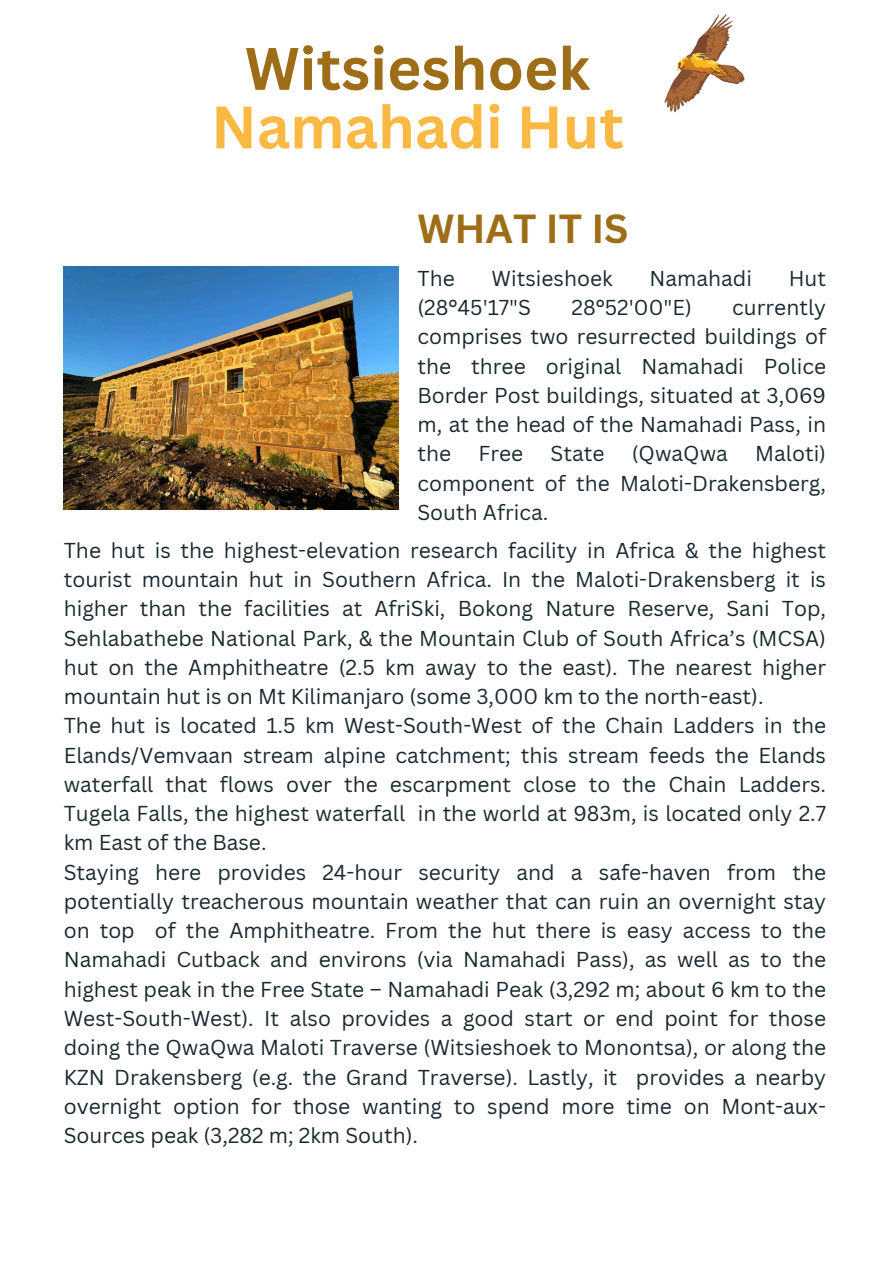
<style>
.page{position:relative;width:894px;height:1264px;background:#fff}
.page>*{position:absolute;margin:0;border:0;box-sizing:border-box;transform-origin:0 0}
.t1{font:700 58.5px/58.5px "Canva Sans";color:#9d6d17;text-align:center}
.t2{font:700 39.45px "Canva Sans";color:#9d6d17}
.t3{font:21px/29.2px "Canva Sans";color:#1a2930;text-align:justify}
.s1{color:#fbb843}
</style>
<div class="page">
<img style="left:64px;top:266px;width:334px;height:243px">
<img style="left:664px;top:14px;width:81px;height:99px">
<p class="t1" style="left:211px;top:38px;width:414px">Witsieshoek<br><span class="s1">Namahadi Hut</span></p>
<p class="t2" style="left:417px;top:201px;width:212px">WHAT IT IS</p>
<p class="t3" style="left:417px;top:263px;width:39px">The</p>
<p class="t3" style="left:491px;top:263px;width:122px">Witsieshoek</p>
<p class="t3" style="left:649px;top:263px;width:104px">Namahadi</p>
<p class="t3" style="left:788px;top:263px;width:39px">Hut</p>
<p class="t3" style="left:417px;top:292px;width:115px">(28°45'17"S</p>
<p class="t3" style="left:571px;top:292px;width:122px">28°52'00"E)</p>
<p class="t3" style="left:417px;top:292px;width:410px;text-indent:315px">currently comprises two resurrected buildings of the three original Namahadi Police Border Post buildings, situated at 3,069 m, at the head of the Namahadi Pass, in the</p>
<p class="t3" style="left:417px;top:438px;width:410px;text-indent:338px">Maloti) component of the Maloti-Drakensberg, South Africa.</p>
<p class="t3" style="left:478px;top:438px;width:46px">Free</p>
<p class="t3" style="left:550px;top:438px;width:55px">State</p>
<p class="t3" style="left:631px;top:438px;width:98px">(QwaQwa</p>
<h1 class="t3" style="left:64px;top:535px;width:763px">The hut is the highest-elevation research facility in Africa &amp; the highest tourist mountain hut in Southern Africa. In the Maloti-Drakensberg it is higher than the facilities at AfriSki, Bokong Nature Reserve, Sani Top, Sehlabathebe National Park, &amp; the Mountain Club of South Africa’s (MCSA) hut on the Amphitheatre (2.5 km away to the east). The nearest higher mountain hut is on Mt Kilimanjaro (some 3,000 km to the north-east).</h1>
<p class="t3" style="left:64px;top:710px;width:763px">The hut is located 1.5 km West-South-West of the Chain Ladders in the Elands/Vemvaan stream alpine catchment; this stream feeds the Elands waterfall that flows over the escarpment close to the Chain Ladders.<br>Tugela Falls, the highest waterfall in the world at 983m, is located only 2.7 km East of the Base.</p>
<h2 class="t3" style="left:64px;top:856px;width:763px">Staying here provides 24-hour security and a safe-haven from the potentially treacherous mountain weather that can ruin an overnight stay on top of the Amphitheatre. From the hut there is easy access to the Namahadi Cutback and environs (via Namahadi Pass), as well as to the highest peak in the Free State – Namahadi Peak (3,292 m; about 6 km to the West-South-West). It also provides a good start or end point for those doing the QwaQwa Maloti Traverse (Witsieshoek to Monontsa), or along the KZN Drakensberg (e.g. the Grand Traverse). Lastly, it provides a nearby overnight option for those wanting to spend more time on Mont-aux-Sources peak (3,282 m; 2km South).</h2>
</div>
